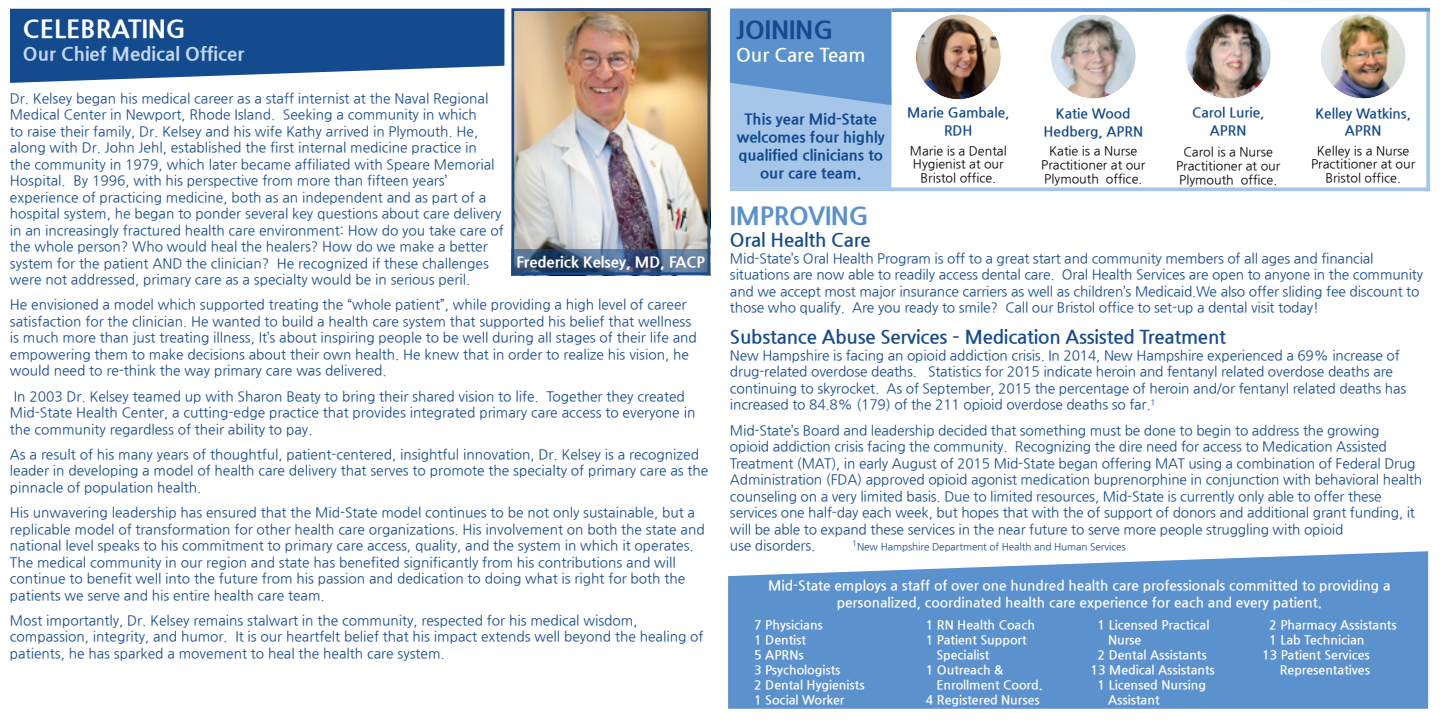
<style>
.page{position:relative;width:1440px;height:720px;background:#fff}
.page>*{position:absolute;margin:0;border:0;box-sizing:border-box;transform-origin:0 0}
.t1{font:800 25px "Nanum Gothic";color:#fff}
.t2{font:800 25px "Nanum Gothic";letter-spacing:-.01em;color:#5b91cc}
.t3{font:800 25px "Nanum Gothic";color:#144a8e}
.t4{font:700 18.75px "Nanum Gothic";letter-spacing:-.01em;color:#144a8e}
.t5{font:800 18.75px "Nanum Gothic";color:#c2d7ef}
.t6{font:700 18.75px "Nanum Gothic";color:#fff}
.t7{font:800 15px/18px "Nanum Gothic";color:#144a8e;text-align:center}
.t8{font:800 15px "Nanum Gothic";color:#fff}
.t9{font:13.75px/16.5px "Nanum Gothic";color:#144a8e}
.t10{font:700 13.75px/16.5px "Nanum Gothic";color:#fff;text-align:center}
.t11{font:700 13.75px/18px "Nanum Gothic";color:#144a8e;text-align:center}
.t12{font:700 12.5px/15px "Nanum Gothic";color:#fff}
.t13{font:12.5px/13.8px "Nanum Gothic";color:#000;text-align:center}
.t14{font:10px "Nanum Gothic";letter-spacing:-.01em;color:#144a8e}
.t15{font:8px "Nanum Gothic";color:#144a8e}
</style>
<div class="page">
<hr style="left:730px;top:187px;width:700px;height:4px;background:#a6c6e9">
<svg style="left:730px;top:7px;width:700px;height:181px"></svg>
<svg style="left:728px;top:551px;width:700px;height:158px;background:#689ad0"></svg>
<svg style="left:10px;top:9px;width:494px;height:74px;background:#2f5f9b"></svg>
<img style="left:515px;top:11px;width:192px;height:238px">
<svg style="left:515px;top:249px;width:192px;height:23px;background:#435d82"></svg>
<div style="left:512px;top:8px;width:198px;height:267px;border:2px solid #144a8e"></div>
<h1 class="t1" style="left:23px;top:16px;width:164px">CELEBRATING</h1>
<h2 class="t5" style="left:23px;top:44px;width:223px">Our Chief Medical Officer</h2>
<p class="t9" style="left:10px;top:90px;width:495px">Dr. Kelsey began his medical career as a staff internist at the Naval Regional Medical Center in Newport, Rhode Island. Seeking a community in which<br>to raise their family, Dr. Kelsey and his wife Kathy arrived in Plymouth. He, along with Dr. John Jehl, established the first internal medicine practice in<br>the community in 1979, which later became affiliated with Speare Memorial Hospital. By 1996, with his perspective from more than fifteen years’ experience of practicing medicine, both as an independent and as part of a hospital system, he began to ponder several key questions about care delivery in an increasingly fractured health care environment: How do you take care of the whole person? Who would heal the healers? How do we make a better system for the patient AND the clinician? He recognized if these challenges were not addressed, primary care as a specialty would be in serious peril.</p>
<p class="t9" style="left:10px;top:297px;width:688px">He envisioned a model which supported treating the “whole patient”, while providing a high level of career satisfaction for the clinician. He wanted to build a health care system that supported his belief that wellness is much more than just treating illness, It’s about inspiring people to be well during all stages of their life and empowering them to make decisions about their own health. He knew that in order to realize his vision, he would need to re-think the way primary care was delivered.</p>
<p class="t9" style="left:10px;top:388px;width:687px">In 2003 Dr. Kelsey teamed up with Sharon Beaty to bring their shared vision to life. Together they created<br>Mid-State Health Center, a cutting-edge practice that provides integrated primary care access to everyone in the community regardless of their ability to pay.</p>
<p class="t9" style="left:10px;top:446px;width:700px">As a result of his many years of thoughtful, patient-centered, insightful innovation, Dr. Kelsey is a recognized leader in developing a model of health care delivery that serves to promote the specialty of primary care as the pinnacle of population health.</p>
<p class="t9" style="left:10px;top:505px;width:696px">His unwavering leadership has ensured that the Mid-State model continues to be not only sustainable, but a replicable model of transformation for other health care organizations. His involvement on both the state and national level speaks to his commitment to primary care access, quality, and the system in which it operates.<br>The medical community in our region and state has benefited significantly from his contributions and will continue to benefit well into the future from his passion and dedication to doing what is right for both the patients we serve and his entire health care team.</p>
<p class="t9" style="left:10px;top:612px;width:695px">Most importantly, Dr. Kelsey remains stalwart in the community, respected for his medical wisdom, compassion, integrity, and humor. It is our heartfelt belief that his impact extends well beyond the healing of patients, he has sparked a movement to heal the health care system.</p>
<p class="t8" style="left:516px;top:254px;width:190px">Frederick Kelsey, MD, FACP</p>
<h1 class="t3" style="left:736px;top:17px;width:99px">JOINING</h1>
<h2 class="t6" style="left:736px;top:45px;width:131px">Our Care Team</h2>
<p class="t11" style="left:907px;top:104px;width:104px">Marie Gambale,<br>RDH</p>
<p class="t13" style="left:910px;top:144px;width:98px">Marie is a Dental<br>Hygienist at our<br>Bristol office.</p>
<p class="t11" style="left:1192px;top:104px;width:74px">Carol Lurie,<br>APRN</p>
<p class="t13" style="left:1176px;top:146px;width:106px">Carol is a Nurse<br>Practitioner at our<br>Plymouth office.</p>
<p class="t11" style="left:1044px;top:104px;width:101px">Katie Wood<br>Hedberg, APRN</p>
<p class="t13" style="left:1041px;top:145px;width:106px">Katie is a Nurse<br>Practitioner at our<br>Plymouth office.</p>
<p class="t11" style="left:1315px;top:106px;width:97px;line-height:16.5px">Kelley Watkins,<br>APRN</p>
<p class="t13" style="left:1311px;top:144px;width:106px">Kelley is a Nurse<br>Practitioner at our<br>Bristol office.</p>
<p class="t7" style="left:737px;top:110px;width:149px">This year Mid-State welcomes four highly qualified clinicians to our care team.</p>
<h1 class="t2" style="left:730px;top:202px;width:140px">IMPROVING</h1>
<h2 class="t4" style="left:730px;top:231px;width:142px">Oral Health Care</h2>
<p class="t9" style="left:730px;top:250px;width:695px">Mid-State’s Oral Health Program is off to a great start and community members of all ages and financial situations are now able to readily access dental care. Oral Health Services are open to anyone in the community and we accept most major insurance carriers as well as children’s Medicaid.We also offer sliding fee discount to those who qualify. Are you ready to smile? Call our Bristol office to set-up a dental visit today!</p>
<h2 class="t4" style="left:730px;top:328px;width:498px">Substance Abuse Services – Medication Assisted Treatment</h2>
<p class="t9" style="left:730px;top:348px;width:678px">New Hampshire is facing an opioid addiction crisis. In 2014, New Hampshire experienced a 69% increase of drug-related overdose deaths. Statistics for 2015 indicate heroin and fentanyl related overdose deaths are continuing to skyrocket. As of September, 2015 the percentage of heroin and/or fentanyl related deaths has increased to 84.8% (179) of the 211 opioid overdose deaths so far.<sup>1</sup></p>
<p class="t9" style="left:730px;top:422px;width:694px">Mid-State’s Board and leadership decided that something must be done to begin to address the growing opioid addiction crisis facing the community. Recognizing the dire need for access to Medication Assisted Treatment (MAT), in early August of 2015 Mid-State began offering MAT using a combination of Federal Drug Administration (FDA) approved opioid agonist medication buprenorphine in conjunction with behavioral health counseling on a very limited basis. Due to limited resources, Mid-State is currently only able to offer these services one half-day each week, but hopes that with the of support of donors and additional grant funding, it will be able to expand these services in the near future to serve more people struggling with opioid<br>use disorders.</p>
<p class="t15" style="left:852px;top:539px;width:6px">1</p>
<p class="t14" style="left:857px;top:542px;width:270px">New Hampshire Department of Health and Human Services</p>
<p class="t10" style="left:768px;top:578px;width:624px">Mid-State employs a staff of over one hundred health care professionals committed to providing a personalized, coordinated health care experience for each and every patient.</p>
<p class="t12" style="left:754px;top:618px;width:112px">7 Physicians<br>1 Dentist<br>5 APRNs<br>3 Psychologists<br>2 Dental Hygienists<br>1 Social Worker</p>
<p class="t12" style="left:926px;top:618px;width:111px">1 RN Health Coach</p>
<p class="t12" style="left:1098px;top:618px;width:113px">1 Licensed Practical</p>
<p class="t12" style="left:1108px;top:633px;width:35px">Nurse</p>
<p class="t12" style="left:1098px;top:648px;width:111px">2 Dental Assistants</p>
<p class="t12" style="left:1091px;top:663px;width:126px">13 Medical Assistants</p>
<p class="t12" style="left:1098px;top:678px;width:110px">1 Licensed Nursing</p>
<p class="t12" style="left:1108px;top:693px;width:53px">Assistant</p>
<p class="t12" style="left:1269px;top:618px;width:129px">2 Pharmacy Assistants</p>
<p class="t12" style="left:1269px;top:633px;width:97px">1 Lab Technician</p>
<p class="t12" style="left:1262px;top:648px;width:109px">13 Patient Services</p>
<p class="t12" style="left:1280px;top:663px;width:92px">Representatives</p>
<p class="t12" style="left:926px;top:633px;width:102px">1 Patient Support</p>
<p class="t12" style="left:936px;top:648px;width:54px">Specialist</p>
<p class="t12" style="left:926px;top:663px;width:79px">1 Outreach &amp;</p>
<p class="t12" style="left:936px;top:678px;width:108px">Enrollment Coord.</p>
<p class="t12" style="left:926px;top:693px;width:115px">4 Registered Nurses</p>
</div>
